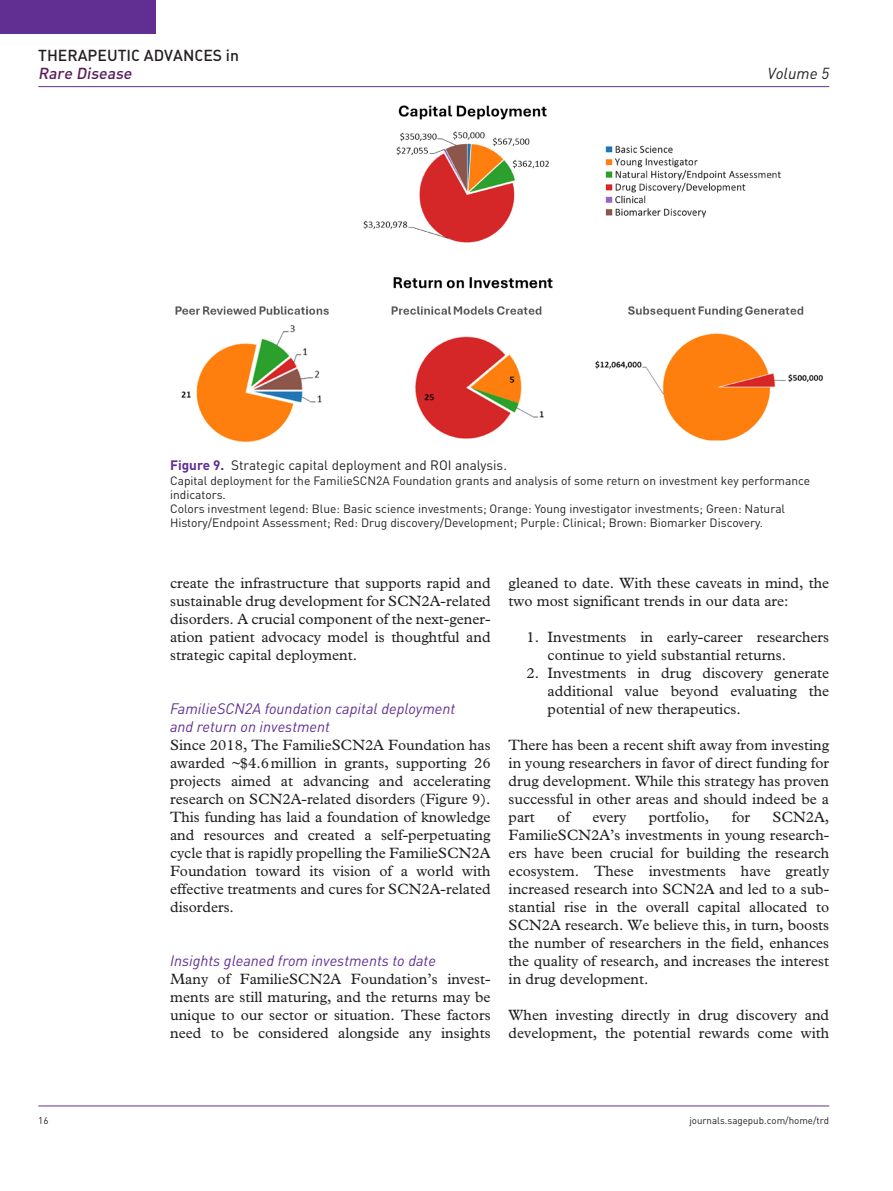
<style>
.page{position:relative;width:893px;height:1191px;background:#fff}
.page>*{position:absolute;margin:0;border:0;box-sizing:border-box;transform-origin:0 0}
.t1{font:15.75px "DIN Medium Alternate";color:#231f20}
.t2{font:italic 15.75px "DIN Medium Alternate";color:#591d5c}
.t3{font:italic 15.75px "DIN";color:#231f20}
.t4{font:15px/18px "Plantin Std";color:#231f20;text-align:justify}
.t5{font:italic 15px/18px "DIN";color:#612f92}
.t6{font:13.5px "DIN";color:#231f20}
.t7{font:12px/14.2px "DIN";color:#231f20}
.t8{font:9.75px "DIN";color:#231f20}
.s1{font-weight:700;color:#612f92}
</style>
<div class="page">
<hr style="left:38px;top:1105px;width:791px;height:1px;background:#612f92">
<div style="left:0;top:0;width:155px;height:34px;background:#612f92"></div>
<hr style="left:38px;top:86px;width:791px;height:1px;background:#612f92">
<img style="left:176px;top:106px;width:648px;height:336px">
<p class="t1" style="left:38px;top:45px;width:202px">THERAPEUTIC ADVANCES IN</p>
<p class="t2" style="left:38px;top:63px;width:98px">Rare Disease</p>
<p class="t3" style="left:768px;top:63px;width:63px">Volume 5</p>
<p class="t6" style="left:170px;top:457px;width:338px"><span class="s1">Figure 9.</span> Strategic capital deployment and ROI analysis.</p>
<p class="t7" style="left:170px;top:473px;width:642px">Capital deployment for the FamilieSCN2A Foundation grants and analysis of some return on investment key performance indicators.<br>Colors investment legend: Blue: Basic science investments; Orange: Young investigator investments; Green: Natural History/Endpoint Assessment; Red: Drug discovery/Development; Purple: Clinical; Brown: Biomarker Discovery.</p>
<p class="t4" style="left:170px;top:574px;width:322px">create the infrastructure that supports rapid and sustainable drug development for SCN2A-related disorders. A crucial component of the next-gener&shy;ation patient advocacy model is thoughtful and strategic capital deployment.</p>
<p class="t5" style="left:170px;top:699px;width:287px">FamilieSCN2A foundation capital deployment and return on investment</p>
<p class="t4" style="left:170px;top:736px;width:322px">Since 2018, The FamilieSCN2A Foundation has awarded ~$4.6million in grants, supporting 26 projects aimed at advancing and accelerating research on SCN2A-related disorders (Figure 9).<br>This funding has laid a foundation of knowledge and resources and created a self-perpetuating cycle that is rapidly propelling the FamilieSCN2A Foundation toward its vision of a world with effective treatments and cures for SCN2A-related disorders.</p>
<p class="t5" style="left:170px;top:951px;width:267px">Insights gleaned from investments to date</p>
<p class="t4" style="left:170px;top:970px;width:322px">Many of FamilieSCN2A Foundation’s invest&shy;ments are still maturing, and the returns may be unique to our sector or situation. These factors need to be considered alongside any insights</p>
<p class="t4" style="left:509px;top:574px;width:322px">gleaned to date. With these caveats in mind, the two most significant trends in our data are:</p>
<p class="t4" style="left:548px;top:628px;width:283px;text-indent:-21px">1. Investments in early-career researchers continue to yield substantial returns.</p>
<p class="t4" style="left:548px;top:664px;width:283px;text-indent:-21px">2. Investments in drug discovery generate additional value beyond evaluating the potential of new therapeutics.</p>
<p class="t4" style="left:509px;top:736px;width:322px">There has been a recent shift away from investing in young researchers in favor of direct funding for drug development. While this strategy has proven successful in other areas and should indeed be a part</p>
<p class="t4" style="left:557px;top:808px;width:14px">of</p>
<p class="t4" style="left:592px;top:808px;width:36px">every</p>
<p class="t4" style="left:649px;top:808px;width:62px">portfolio,</p>
<p class="t4" style="left:732px;top:808px;width:20px">for</p>
<p class="t4" style="left:509px;top:808px;width:322px;text-indent:264px">SCN2A, FamilieSCN2A’s investments in young research&shy;ers have been crucial for building the research ecosystem. These investments have greatly increased research into SCN2A and led to a sub&shy;stantial rise in the overall capital allocated to SCN2A research. We believe this, in turn, boosts the number of researchers in the field, enhances the quality of research, and increases the interest in drug development.</p>
<p class="t4" style="left:509px;top:1006px;width:322px">When investing directly in drug discovery and development, the potential rewards come with</p>
<p class="t8" style="left:38px;top:1114px;width:12px">16</p>
<p class="t8" style="left:689px;top:1114px;width:141px">journals.sagepub.com/home/trd</p>
</div>
